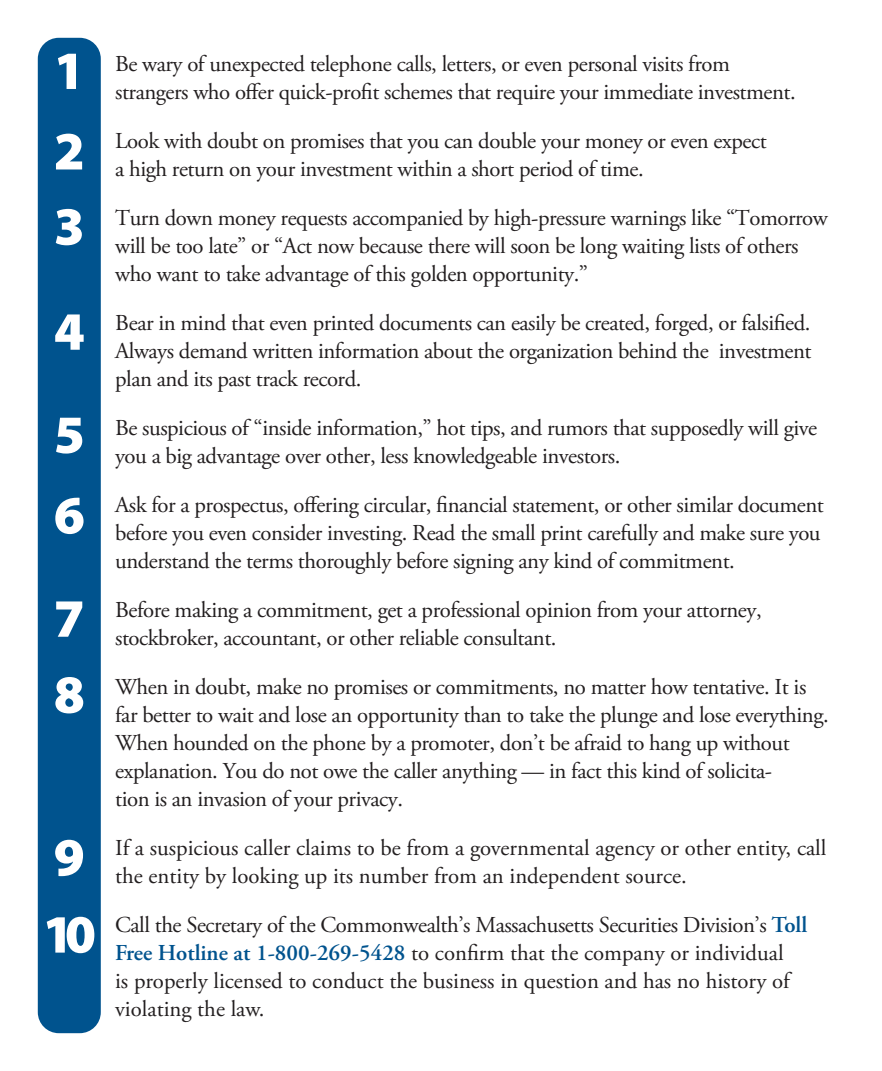
<style>
.page{position:relative;width:882px;height:1071px;background:#fff}
.page>*{position:absolute;margin:0;border:0;box-sizing:border-box;transform-origin:0 0}
.t1{font:900 54.25px "Myriad Pro";color:#fff}
.t2{font:22.75px/28px "Adobe Garamond Pro";letter-spacing:-.02em;color:#231f20}
.t3{font:22.75px/28px "Adobe Garamond Pro";color:#231f20}
.s1{font-weight:600;color:#00538e}
</style>
<div class="page">
<div style="left:38px;top:38px;width:63px;height:995px;background:#00538e;border-radius:21px"></div>
<p class="t1" style="left:54px;top:34px;width:33px">1</p>
<p class="t1" style="left:54px;top:115px;width:33px">2</p>
<p class="t1" style="left:54px;top:190px;width:33px">3</p>
<p class="t1" style="left:54px;top:295px;width:33px">4</p>
<p class="t1" style="left:54px;top:398px;width:33px">5</p>
<p class="t1" style="left:54px;top:479px;width:33px">6</p>
<p class="t1" style="left:54px;top:582px;width:33px">7</p>
<p class="t1" style="left:54px;top:658px;width:33px">8</p>
<p class="t1" style="left:54px;top:821px;width:33px">9</p>
<p class="t1" style="left:43px;top:898px;width:55px">10</p>
<p class="t2" style="left:115px;top:50px;width:682px">Be wary of unexpected telephone calls, letters, or even personal visits from strangers who offer quick-profit schemes that require your immediate investment.</p>
<p class="t2" style="left:115px;top:127px;width:653px">Look with doubt on promises that you can double your money or even expect a high return on your investment within a short period of time.</p>
<p class="t2" style="left:115px;top:204px;width:715px">Turn down money requests accompanied by high-pressure warnings like “Tomorrow will be too late” or “Act now because there will soon be long waiting lists of others who want to take advantage of this golden opportunity.”</p>
<p class="t2" style="left:115px;top:309px;width:698px;text-align:justify">Bear in mind that even printed documents can easily be created, forged, or falsified.<br>Always demand written information about the organization behind the investment plan and its past track record.</p>
<p class="t2" style="left:115px;top:414px;width:704px">Be suspicious of “inside information,” hot tips, and rumors that supposedly will give you a big advantage over other, less knowledgeable investors.</p>
<p class="t2" style="left:115px;top:491px;width:710px">Ask for a prospectus, offering circular, financial statement, or other similar document before you even consider investing. Read the small print carefully and make sure you understand the terms thoroughly before signing any kind of commitment.</p>
<p class="t2" style="left:115px;top:596px;width:648px">Before making a commitment, get a professional opinion from your attorney, stockbroker, accountant, or other reliable consultant.</p>
<p class="t2" style="left:115px;top:673px;width:715px">When in doubt, make no promises or commitments, no matter how tentative. It is far better to wait and lose an opportunity than to take the plunge and lose everything.<br>When hounded on the phone by a promoter, don’t be afraid to hang up without explanation. You do not owe the caller anything — in fact this kind of solicita-<br>tion is an invasion of your privacy.</p>
<p class="t3" style="left:115px;top:834px;width:713px">If a suspicious caller claims to be from a governmental agency or other entity, call the entity by looking up its number from an independent source.</p>
<p class="t3" style="left:115px;top:911px;width:694px">Call the Secretary of the Commonwealth’s Massachusetts Securities Division’s <span class="s1">Toll Free Hotline at 1-800-269-5428</span> to confirm that the company or individual<br>is properly licensed to conduct the business in question and has no history of violating the law.</p>
</div>
